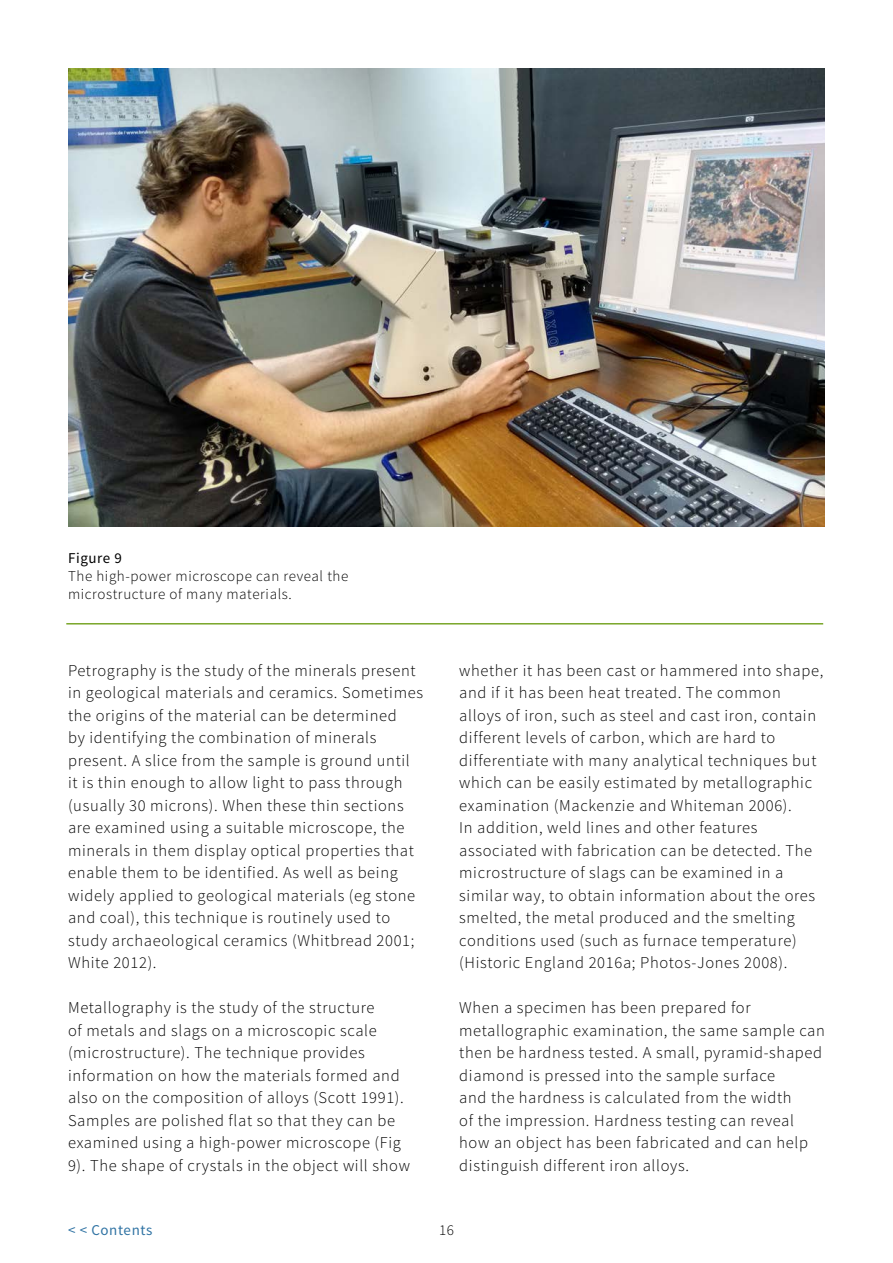
<style>
.page{position:relative;width:893px;height:1263px;background:#fff}
.page>*{position:absolute;margin:0;border:0;box-sizing:border-box;transform-origin:0 0}
.t1{font:300 16.5px/22.5px "Source Sans Pro";letter-spacing:.04em;color:#000}
.t2{font:300 15px/18px "Source Sans Pro";letter-spacing:.04em;color:#000}
.t3{font:15px "Source Sans Pro";letter-spacing:.04em;color:#3174a4}
.t4{font:15px "Source Sans Pro";letter-spacing:.04em;color:#000}
</style>
<div class="page">
<hr style="left:66px;top:623px;width:757px;height:1px;background:#79a629">
<img style="left:68px;top:68px;width:757px;height:458px">
<p class="t4" style="left:68px;top:549px;width:55px">Figure 9</p>
<p class="t2" style="left:68px;top:567px;width:282px">The high-power microscope can reveal the microstructure of many materials.</p>
<p class="t1" style="left:68px;top:659px;width:356px">Petrography is the study of the minerals present in geological materials and ceramics. Sometimes the origins of the material can be determined<br>by identifying the combination of minerals present. A slice from the sample is ground until it is thin enough to allow light to pass through (usually 30 microns). When these thin sections are examined using a suitable microscope, the minerals in them display optical properties that enable them to be identified. As well as being widely applied to geological materials (eg stone and coal), this technique is routinely used to study archaeological ceramics (Whitbread 2001; White 2012).</p>
<p class="t1" style="left:68px;top:996px;width:343px">Metallography is the study of the structure<br>of metals and slags on a microscopic scale (microstructure). The technique provides information on how the materials formed and also on the composition of alloys (Scott 1991).<br>Samples are polished flat so that they can be examined using a high-power microscope (Fig 9). The shape of crystals in the object will show</p>
<p class="t1" style="left:459px;top:659px;width:366px">whether it has been cast or hammered into shape, and if it has been heat treated. The common alloys of iron, such as steel and cast iron, contain different levels of carbon, which are hard to differentiate with many analytical techniques but which can be easily estimated by metallographic examination (Mackenzie and Whiteman 2006).<br>In addition, weld lines and other features associated with fabrication can be detected. The microstructure of slags can be examined in a similar way, to obtain information about the ores smelted, the metal produced and the smelting conditions used (such as furnace temperature) (Historic England 2016a; Photos-Jones 2008).</p>
<p class="t1" style="left:459px;top:997px;width:367px">When a specimen has been prepared for metallographic examination, the same sample can then be hardness tested. A small, pyramid-shaped diamond is pressed into the sample surface<br>and the hardness is calculated from the width<br>of the impression. Hardness testing can reveal how an object has been fabricated and can help distinguish different iron alloys.</p>
<p class="t3" style="left:68px;top:1220px;width:86px">&lt; &lt; Contents</p>
<p class="t2" style="left:439px;top:1221px;width:16px">16</p>
</div>
